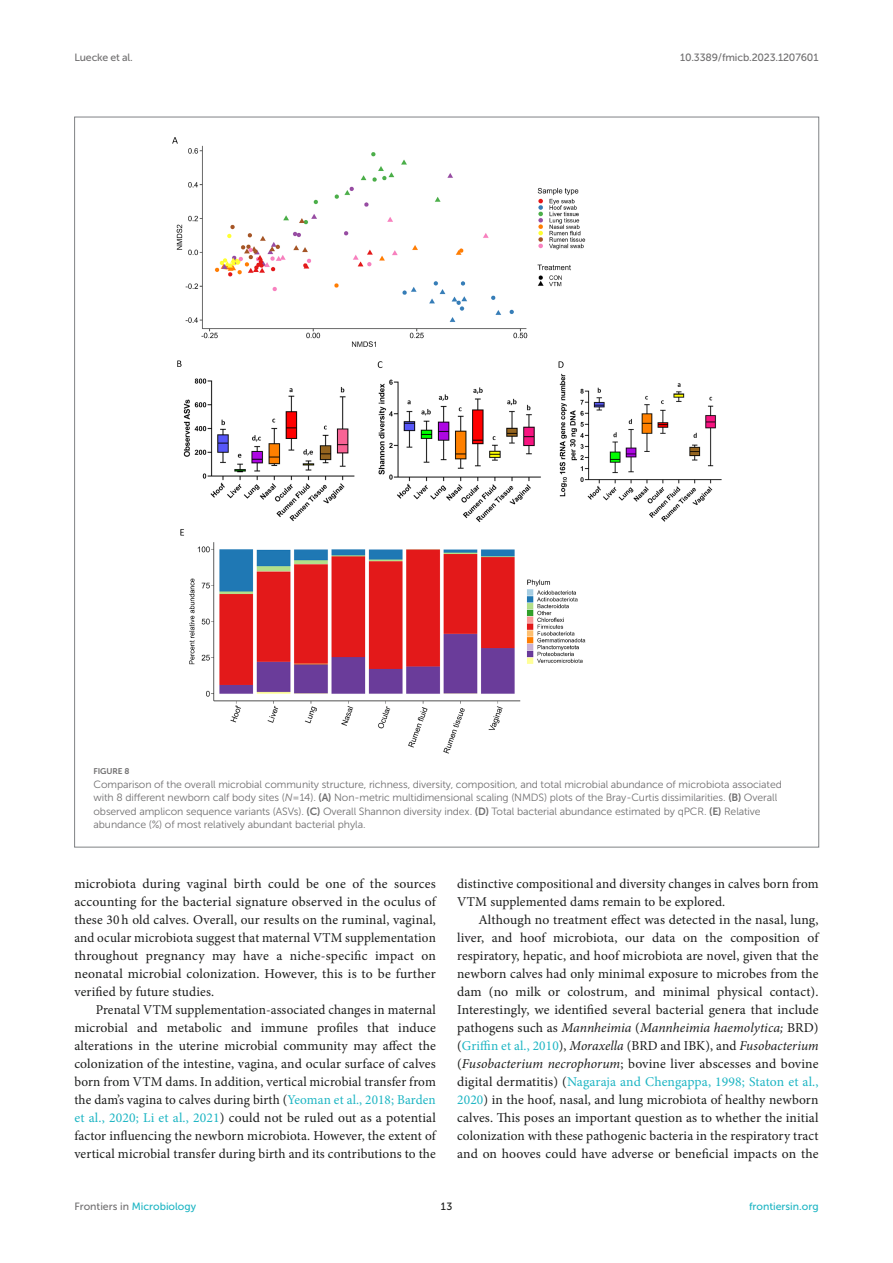
<style>
.page{position:relative;width:893px;height:1263px;background:#fff}
.page>*{position:absolute;margin:0;border:0;box-sizing:border-box;transform-origin:0 0}
.TEXT{font:13.5px/18px "Minion Pro";letter-spacing:.01em;color:#1b1c1b;text-align:justify}
.FIG_LEG{font:10.5px/13.5px "Museo Sans 300";letter-spacing:-.01em;color:#706f70}
.t1{font:10.5px "Museo Sans 500";color:#1db5c3}
.t2{font:10.5px "Museo Sans 500";letter-spacing:-.015em;color:#706f70}
.t3{font:10.5px "Museo Sans 500";color:#1b1c1b}
.FIG_HD{font:8.25px "Museo Sans 700";letter-spacing:-.01em;color:#706f70}
.s1{font-style:italic}
.s2{font-family:"Museo Sans 700"}
.s3{color:#1db5c3}
.s4{color:#706f70}
</style>
<div class="page">
<img style="left:172px;top:137px;width:550px;height:617px">
<p class="t2" style="left:74px;top:51px;width:60px">Luecke et al.</p>
<p class="t2" style="left:680px;top:51px;width:140px">10.3389/fmicb.2023.1207601</p>
<p class="FIG_HD" style="left:94px;top:767px;width:37px">FIGURE 8</p>
<p class="FIG_LEG" style="left:94px;top:777px;width:690px">Comparison of the overall microbial community structure, richness, diversity, composition, and total microbial abundance of microbiota associated with 8 different newborn calf body sites (<span class="s1">N</span> = 14). <span class="s2">(A)</span> Non-metric multidimensional scaling (NMDS) plots of the Bray-Curtis dissimilarities. <span class="s2">(B)</span> Overall observed amplicon sequence variants (ASVs). <span class="s2">(C)</span> Overall Shannon diversity index. <span class="s2">(D)</span> Total bacterial abundance estimated by qPCR. <span class="s2">(E)</span> Relative abundance (%) of most relatively abundant bacterial phyla.</p>
<p class="TEXT" style="left:74px;top:875px;width:363px">microbiota during vaginal birth could be one of the sources accounting for the bacterial signature observed in the oculus of these 30 h old calves. Overall, our results on the ruminal, vaginal, and ocular microbiota suggest that maternal VTM supplementation throughout pregnancy may have a niche-specific impact on neonatal microbial colonization. However, this is to be further verified by future studies.</p>
<p class="TEXT" style="left:74px;top:1001px;width:363px;text-indent:21px">Prenatal VTM supplementation-associated changes in maternal microbial and metabolic and immune profiles that induce alterations in the uterine microbial community may affect the colonization of the intestine, vagina, and ocular surface of calves born from VTM dams. In addition, vertical microbial transfer from the dam’s vagina to calves during birth (<span class="s3">Yeoman et al., 2018; Barden et al., 2020; Li et al., 2021</span>) could not be ruled out as a potential factor influencing the newborn microbiota. However, the extent of vertical microbial transfer during birth and its contributions to the</p>
<p class="TEXT" style="left:457px;top:875px;width:363px">distinctive compositional and diversity changes in calves born from<br>VTM supplemented dams remain to be explored.</p>
<p class="TEXT" style="left:457px;top:911px;width:363px;text-indent:21px">Although no treatment effect was detected in the nasal, lung, liver, and hoof microbiota, our data on the composition of respiratory, hepatic, and hoof microbiota are novel, given that the newborn calves had only minimal exposure to microbes from the dam (no milk or colostrum, and minimal physical contact).<br>Interestingly, we identified several bacterial genera that include pathogens such as <span class="s1">Mannheimia</span> (<span class="s1">Mannheimia haemolytica;</span> BRD) (<span class="s3">Griffin et al., 2010</span>), <span class="s1">Moraxella</span> (BRD and IBK), and <span class="s1">Fusobacterium </span>(<span class="s1">Fusobacterium necrophorum</span>; bovine liver abscesses and bovine digital dermatitis) (<span class="s3">Nagaraja and Chengappa, 1998; Staton et al., 2020</span>) in the hoof, nasal, and lung microbiota of healthy newborn calves. This poses an important question as to whether the initial colonization with these pathogenic bacteria in the respiratory tract and on hooves could have adverse or beneficial impacts on the</p>
<p class="t1" style="left:74px;top:1200px;width:123px"><span class="s4">Frontiers in</span> Microbiology</p>
<p class="t3" style="left:441px;top:1200px;width:13px">13</p>
<p class="t1" style="left:749px;top:1200px;width:71px">frontiersin.org</p>
</div>
